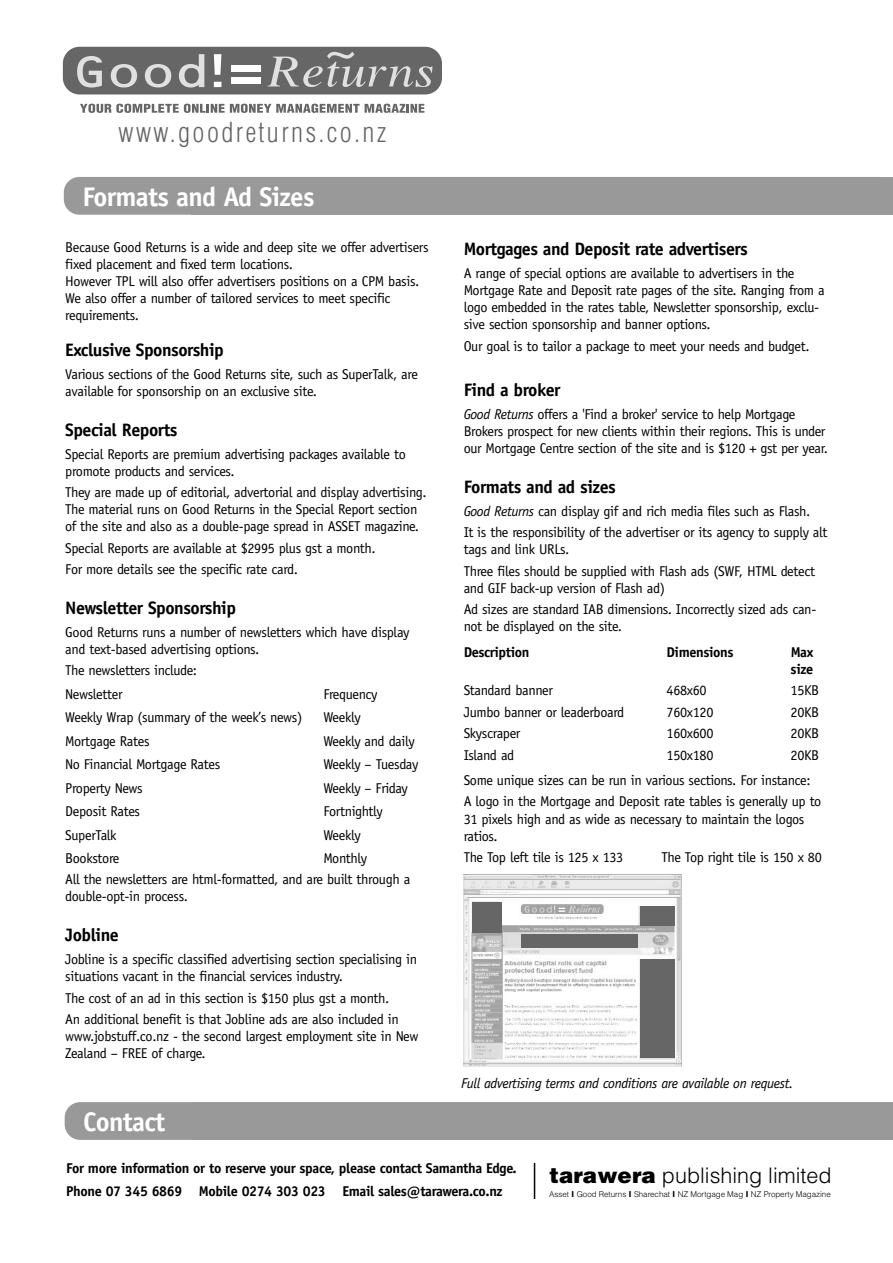
<style>
.page{position:relative;width:893px;height:1263px;background:#fff}
.page>*{position:absolute;margin:0;border:0;box-sizing:border-box;transform-origin:0 0}
.t1{font:700 27px "Officina Sans";letter-spacing:-.03em;color:#fff}
.t2{font:300 condensed 27px "Helvetica";letter-spacing:.09em;color:#666}
.t3{font:300 21.45px "Helvetica";color:#000}
.t4{font:700 18px "Officina Sans";letter-spacing:-.03em;color:#000}
.t5{font:14.25px/17.1px "Officina Sans";letter-spacing:-.025em;color:#000}
.t6{font:700 14.25px/22.5px "Officina Sans";letter-spacing:-.03em;color:#000}
.t7{font:italic 14.25px "Officina Sans";letter-spacing:-.025em;color:#000}
.t8{font:300 7.95px "Helvetica";letter-spacing:-.005em;color:#000}
.s1{font-style:italic}
.s2{font-weight:900}
</style>
<div class="page">
<div style="left:64px;top:177px;width:828px;height:38px;background:#999"></div>
<div style="left:65px;top:1102px;width:827px;height:38px;background:#999"></div>
<div style="left:63px;top:47px;width:379px;height:47px;background:#666;border-radius:17px"></div>
<svg style="left:214px;top:54px;width:7px;height:33px"></svg>
<div style="left:231px;top:65px;width:30px;height:6px;background:#fff"></div>
<div style="left:231px;top:77px;width:30px;height:6px;background:#fff"></div>
<svg style="left:77px;top:56px;width:25px;height:32px"></svg>
<svg style="left:111px;top:64px;width:26px;height:24px"></svg>
<svg style="left:145px;top:64px;width:26px;height:24px"></svg>
<svg style="left:179px;top:54px;width:25px;height:34px"></svg>
<svg style="left:267px;top:52px;width:165px;height:35px"></svg>
<svg style="left:80px;top:104px;width:344px;height:9px"></svg>
<img style="left:463px;top:875px;width:218px;height:191px">
<div style="left:472px;top:902px;width:29px;height:30px;background:#666"></div>
<div style="left:640px;top:907px;width:34px;height:19px;background:#666"></div>
<div style="left:640px;top:959px;width:34px;height:99px;background:#666"></div>
<div style="left:521px;top:934px;width:117px;height:13px;background:#666"></div>
<hr style="left:534px;top:1163px;width:1px;height:36px;background:#000">
<h1 class="t2" style="left:119px;top:122px;width:269px">www.goodreturns.co.nz</h1>
<h1 class="t1" style="left:82px;top:186px;width:234px">Formats and Ad Sizes</h1>
<p class="t5" style="left:65px;top:240px;width:365px">Because Good Returns is a wide and deep site we offer advertisers fixed placement and fixed term locations.<br>However TPL will also offer advertisers positions on a CPM basis.<br>We also offer a number of tailored services to meet specific requirements.</p>
<p class="t4" style="left:65px;top:343px;width:160px">Exclusive Sponsorship</p>
<p class="t5" style="left:65px;top:367px;width:354px">Various sections of the Good Returns site, such as SuperTalk, are available for sponsorship on an exclusive site.</p>
<p class="t4" style="left:65px;top:423px;width:114px">Special Reports</p>
<p class="t5" style="left:65px;top:447px;width:342px">Special Reports are premium advertising packages available to promote products and services.</p>
<p class="t5" style="left:65px;top:485px;width:363px">They are made up of editorial, advertorial and display advertising.<br>The material runs on Good Returns in the Special Report section of the site and also as a double-page spread in ASSET magazine.</p>
<p class="t5" style="left:65px;top:538px;width:312px;line-height:21.3px">Special Reports are available at $2995 plus gst a month.<br>For more details see the specific rate card.</p>
<p class="t4" style="left:65px;top:601px;width:172px">Newsletter Sponsorship</p>
<p class="t5" style="left:65px;top:625px;width:346px">Good Returns runs a number of newsletters which have display and text-based advertising options.</p>
<p class="t5" style="left:65px;top:660px;width:133px;line-height:23.5px">The newsletters include:<br>Newsletter</p>
<p class="t5" style="left:323px;top:686px;width:56px">Frequency</p>
<p class="t5" style="left:65px;top:710px;width:238px">Weekly Wrap (summary of the week’s news)</p>
<p class="t5" style="left:323px;top:710px;width:39px">Weekly</p>
<p class="t5" style="left:65px;top:733px;width:86px">Mortgage Rates</p>
<p class="t5" style="left:323px;top:733px;width:93px">Weekly and daily</p>
<p class="t5" style="left:65px;top:757px;width:156px">No Financial Mortgage Rates</p>
<p class="t5" style="left:323px;top:757px;width:96px">Weekly – Tuesday</p>
<p class="t5" style="left:65px;top:780px;width:79px">Property News</p>
<p class="t5" style="left:323px;top:780px;width:86px">Weekly – Friday</p>
<p class="t5" style="left:65px;top:804px;width:76px">Deposit Rates</p>
<p class="t5" style="left:323px;top:804px;width:61px">Fortnightly</p>
<p class="t5" style="left:65px;top:827px;width:53px">SuperTalk</p>
<p class="t5" style="left:323px;top:827px;width:39px">Weekly</p>
<p class="t5" style="left:65px;top:851px;width:56px">Bookstore</p>
<p class="t5" style="left:65px;top:849px;width:346px;line-height:21.3px;text-indent:258px">Monthly<br>All the newsletters are html-formatted, and are built through a</p>
<p class="t5" style="left:65px;top:889px;width:124px">double-opt-in process.</p>
<p class="t4" style="left:65px;top:928px;width:55px">Jobline</p>
<p class="t5" style="left:65px;top:952px;width:353px">Jobline is a specific classified advertising section specialising in situations vacant in the financial services industry.</p>
<p class="t5" style="left:65px;top:988px;width:335px;line-height:21.3px">The cost of an ad in this section is $150 plus gst a month.<br>An additional benefit is that Jobline ads are also included in</p>
<p class="t5" style="left:65px;top:1029px;width:354px">www.jobstuff.co.nz - the second largest employment site in New<br>Zealand – FREE of charge.</p>
<p class="t4" style="left:463px;top:242px;width:285px">Mortgages and Deposit rate advertisers</p>
<p class="t5" style="left:463px;top:266px;width:362px">A range of special options are available to advertisers in the Mortgage Rate and Deposit rate pages of the site. Ranging from a logo embedded in the rates table, Newsletter sponsorship, exclu&shy;sive section sponsorship and banner options.</p>
<p class="t5" style="left:463px;top:338px;width:347px">Our goal is to tailor a package to meet your needs and budget.</p>
<p class="t4" style="left:463px;top:383px;width:98px">Find a broker</p>
<p class="t5" style="left:463px;top:407px;width:366px"><span class="s1">Good Returns</span> offers a 'Find a broker' service to help Mortgage<br>Brokers prospect for new clients within their regions. This is under our Mortgage Centre section of the site and is $120 + gst per year.</p>
<p class="t4" style="left:463px;top:480px;width:154px">Formats and ad sizes</p>
<p class="t5" style="left:463px;top:502px;width:365px;line-height:21.3px"><span class="s1">Good Returns</span> can display gif and rich media files such as Flash.<br>It is the responsibility of the advertiser or its agency to supply alt</p>
<p class="t5" style="left:463px;top:540px;width:353px;line-height:21.3px">tags and link URLs.<br>Three files should be supplied with Flash ads (SWF, HTML detect</p>
<p class="t5" style="left:463px;top:579px;width:354px;line-height:21.3px">and GIF back-up version of Flash ad)<br>Ad sizes are standard IAB dimensions. Incorrectly sized ads can-</p>
<p class="t5" style="left:463px;top:619px;width:160px">not be displayed on the site.</p>
<p class="t6" style="left:463px;top:642px;width:67px">Description</p>
<p class="t6" style="left:666px;top:642px;width:68px">Dimensions</p>
<p class="t6" style="left:790px;top:645px;width:24px;line-height:17.1px">Max size</p>
<p class="t5" style="left:463px;top:683px;width:91px">Standard banner</p>
<p class="t5" style="left:666px;top:683px;width:42px">468x60</p>
<p class="t5" style="left:790px;top:683px;width:30px">15KB</p>
<p class="t5" style="left:463px;top:705px;width:162px">Jumbo banner or leaderboard</p>
<p class="t5" style="left:666px;top:705px;width:48px">760x120</p>
<p class="t5" style="left:790px;top:705px;width:30px">20KB</p>
<p class="t5" style="left:463px;top:726px;width:58px">Skyscraper</p>
<p class="t5" style="left:666px;top:726px;width:48px">160x600</p>
<p class="t5" style="left:790px;top:726px;width:30px">20KB</p>
<p class="t5" style="left:463px;top:747px;width:52px">Island ad</p>
<p class="t5" style="left:666px;top:747px;width:48px">150x180</p>
<p class="t5" style="left:463px;top:743px;width:357px;line-height:25.7px;text-indent:327px">20KB<br>Some unique sizes can be run in various sections. For instance:</p>
<p class="t5" style="left:463px;top:794px;width:359px">A logo in the Mortgage and Deposit rate tables is generally up to<br>31 pixels high and as wide as necessary to maintain the logos ratios.</p>
<p class="t5" style="left:463px;top:850px;width:161px">The Top left tile is 125 x 133</p>
<p class="t5" style="left:661px;top:850px;width:162px">The Top right tile is 150 x 80</p>
<p class="t7" style="left:461px;top:1078px;width:334px">Full advertising terms and conditions are available on request.</p>
<h1 class="t1" style="left:83px;top:1111px;width:83px">Contact</h1>
<p class="t6" style="left:66px;top:1158px;width:452px">For more information or to reserve your space, please contact Samantha Edge.<br>Phone 07 345 6869 Mobile 0274 303 023 Email sales@tarawera.co.nz</p>
<h2 class="t3" style="left:549px;top:1167px;width:284px"><span class="s2">tarawera</span> publishing limited</h2>
<p class="t8" style="left:549px;top:1192px;width:283px">Asset <span class="s2">|</span> Good Returns <span class="s2">|</span> Sharechat <span class="s2">|</span> NZ Mortgage Mag <span class="s2">|</span> NZ Property Magazine</p>
</div>
